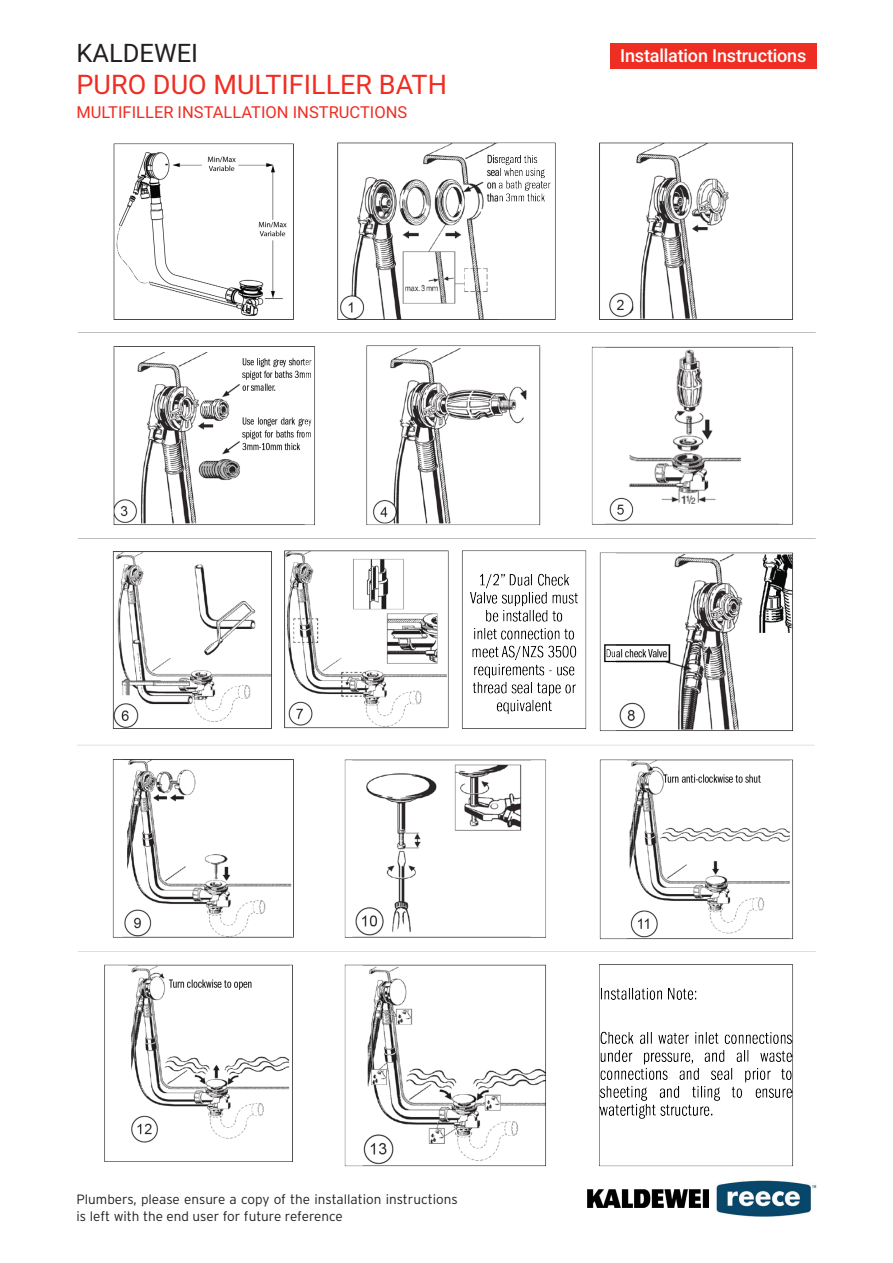
<style>
.page{position:relative;width:893px;height:1263px;background:#fff}
.page>*{position:absolute;margin:0;border:0;box-sizing:border-box;transform-origin:0 0}
.t1{font:27px "Roboto";color:#ee2e22}
.t2{font:25.5px "Roboto";color:#231f20}
.t3{font:500 18px "Roboto";letter-spacing:-.01em;color:#fff}
.t4{font:16.5px "Roboto";color:#ee2e22}
.t5{font:300 13.5px/16.5px "Interstate";color:#231f20}
</style>
<div class="page">
<img style="left:588px;top:1189px;width:120px;height:18px">
<img style="left:78px;top:142px;width:738px;height:1025px">
<img style="left:716px;top:1181px;width:101px;height:36px">
<div style="left:610px;top:43px;width:206px;height:25px;background:#ee2e22"></div>
<h2 class="t2" style="left:77px;top:35px;width:123px">KALDEWEI</h2>
<h1 class="t1" style="left:77px;top:65px;width:372px">PURO DUO MULTIFILLER BATH</h1>
<p class="t4" style="left:77px;top:100px;width:332px">MULTIFILLER INSTALLATION INSTRUCTIONS</p>
<h3 class="t3" style="left:620px;top:43px;width:188px">Installation Instructions</h3>
<p class="t5" style="left:77px;top:1191px;width:383px">Plumbers, please ensure a copy of the installation instructions is left with the end user for future reference</p>
</div>
